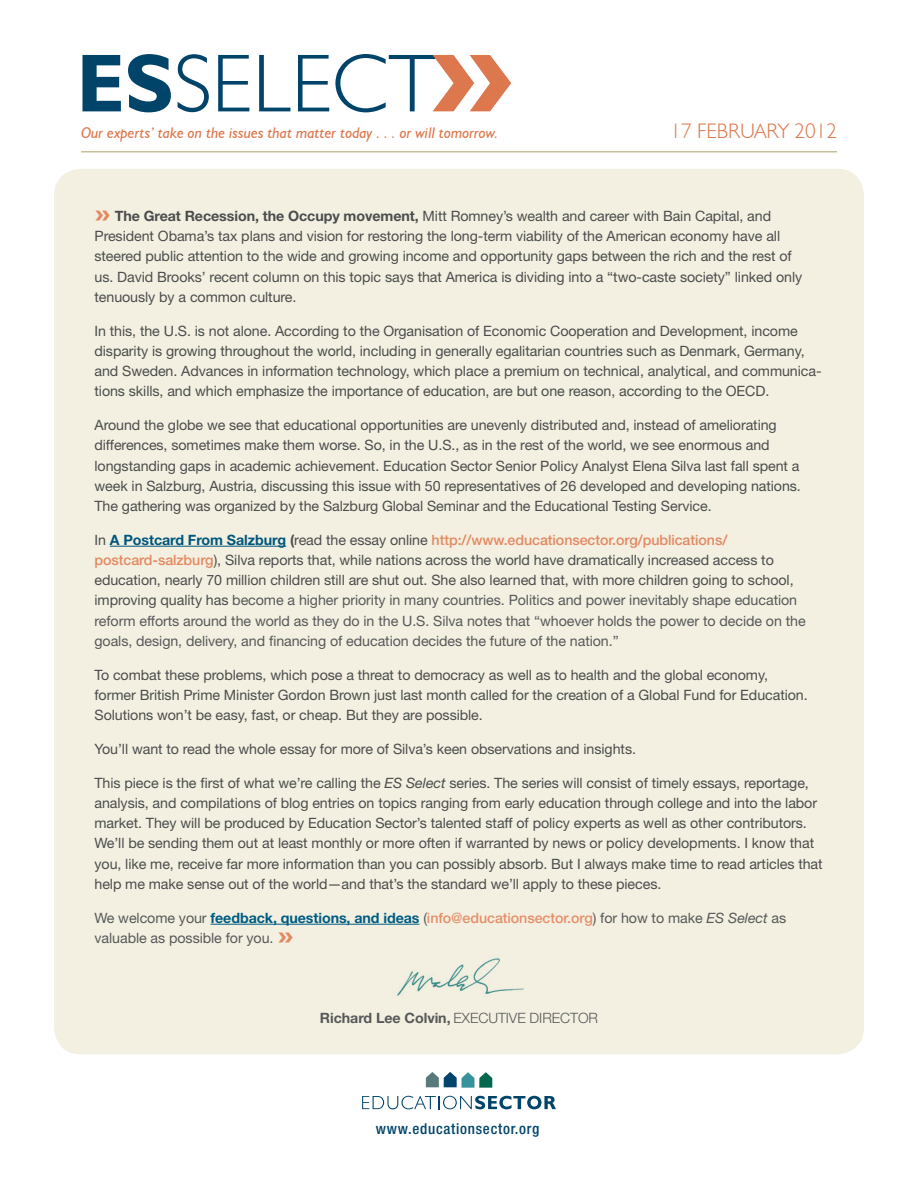
<style>
.page{position:relative;width:918px;height:1188px;background:#fff}
.page>*{position:absolute;margin:0;border:0;box-sizing:border-box;transform-origin:0 0}
.t1{font:700 31.8px "Humanist 521 BT";color:#e38962}
.t2{font:300 21px "Humanist 521 BT";color:#dd774d}
.t3{font:italic 15.3px "Humanist 521 BT";color:#dd774d}
.t4{font:500 condensed 15px "Helvetica Neue LT Std";letter-spacing:.05em;color:#00446a}
.t5{font:14.25px/20.2px "Helvetica Neue LT Std";letter-spacing:-.005em;color:#4b4c4d}
.t6{font:14.25px/20.2px "Helvetica Neue LT Std";letter-spacing:-.005em;color:#57585a}
.t7{font:700 14.25px "Helvetica Neue LT Std";letter-spacing:-.005em;color:#57585a}
.s1{font-weight:700}
.s2{color:#4b4c4d}
.s3{font-weight:700;color:#00567c}
.s4{font-weight:700;color:#4b4c4d}
.s5{font-weight:500;color:#e38962}
.s6{font-style:italic}
.s7{font-weight:700;color:#005c82}
.s8{font-weight:500;color:#e58f6a}
.s9{font-weight:300}
</style>
<div class="page">
<div style="left:54px;top:169px;width:810px;height:885px;background:#f3f0e1;border-radius:27px"></div>
<svg style="left:82px;top:55px;width:39px;height:56px"></svg>
<svg style="left:128px;top:54px;width:43px;height:58px"></svg>
<svg style="left:178px;top:54px;width:31px;height:58px"></svg>
<svg style="left:218px;top:55px;width:31px;height:56px"></svg>
<svg style="left:259px;top:55px;width:31px;height:56px"></svg>
<svg style="left:298px;top:55px;width:31px;height:56px"></svg>
<svg style="left:335px;top:54px;width:176px;height:58px"></svg>
<svg style="left:362px;top:1096px;width:194px;height:13px"></svg>
<svg style="left:426px;top:1072px;width:66px;height:16px"></svg>
<hr style="left:81px;top:151px;width:756px;height:1px;background:#b5ab75">
<hr style="left:110px;top:546px;width:176px;height:1px;background:#00567c">
<hr style="left:211px;top:924px;width:208px;height:1px;background:#005c82">
<img style="left:397px;top:958px;width:127px;height:38px">
<p class="t3" style="left:81px;top:123px;width:419px">Our experts’ take on the issues that matter today . . . or will tomorrow.</p>
<h2 class="t2" style="left:671px;top:118px;width:168px">17 FEBRUARY 2012</h2>
<p class="t5" style="left:95px;top:205px;width:709px;text-indent:20px"><span class="s1">The Great Recession, the Occupy movement,</span> Mitt Romney’s wealth and career with Bain Capital, and President Obama’s tax plans and vision for restoring the long-term viability of the American economy have all steered public attention to the wide and growing income and opportunity gaps between the rich and the rest of us. David Brooks’ recent column on this topic says that America is dividing into a “two-caste society” linked only tenuously by a common culture.</p>
<p class="t5" style="left:95px;top:320px;width:729px">In this, the U.S. is not alone. According to the Organisation of Economic Cooperation and Development, income disparity is growing throughout the world, including in generally egalitarian countries such as Denmark, Germany, and Sweden. Advances in information technology, which place a premium on technical, analytical, and communica&shy;tions skills, and which emphasize the importance of education, are but one reason, according to the OECD.</p>
<p class="t5" style="left:95px;top:415px;width:708px">Around the globe we see that educational opportunities are unevenly distributed and, instead of ameliorating differences, sometimes make them worse. So, in the U.S., as in the rest of the world, we see enormous and longstanding gaps in academic achievement. Education Sector Senior Policy Analyst Elena Silva last fall spent a week in Salzburg, Austria, discussing this issue with 50 representatives of 26 developed and developing nations.<br>The gathering was organized by the Salzburg Global Seminar and the Educational Testing Service.</p>
<p class="t6" style="left:95px;top:529px;width:713px"><span class="s2">In</span> <span class="s3">A Postcard From Salzburg</span> <span class="s4">(</span><span class="s2">read the essay online</span> <span class="s5">http://www.educationsector.org/publications/ postcard-salzburg</span><span class="s2">), Silva reports that, while nations across the world have dramatically increased access to education, nearly 70 million children still are shut out. She also learned that, with more children going to school, improving quality has</span> become a higher priority in many countries. Politics and power inevitably shape education reform efforts around the world as they do in the U.S. Silva notes that “whoever holds the power to decide on the goals, design, delivery, and financing of education decides the future of the nation.”</p>
<p class="t5" style="left:95px;top:664px;width:715px">To combat these problems, which pose a threat to democracy as well as to health and the global economy, former British Prime Minister Gordon Brown just last month called for the creation of a Global Fund for Education.<br>Solutions won’t be easy, fast, or cheap. But they are possible.</p>
<p class="t5" style="left:95px;top:739px;width:543px">You’ll want to read the whole essay for more of Silva’s keen observations and insights.</p>
<p class="t5" style="left:95px;top:772px;width:730px">This piece is the first of what we’re calling the <span class="s6">ES Select</span> series. The series will consist of timely essays, reportage, analysis, and compilations of blog entries on topics ranging from early education through college and into the labor market. They will be produced by Education Sector’s talented staff of policy experts as well as other contributors.<br>We’ll be sending them out at least monthly or more often if warranted by news or policy developments. I know that you, like me, receive far more information than you can possibly absorb. But I always make time to read articles that help me make sense out of the world—and that’s the standard we’ll apply to these pieces.</p>
<p class="t6" style="left:95px;top:907px;width:693px">We welcome your <span class="s7">feedback, questions, and ideas</span> (<span class="s8">info@educationsector.org</span>) for how to make <span class="s6">ES Select</span> as valuable as possible for you.</p>
<h1 class="t1" style="left:94px;top:192px;width:18px">»</h1>
<h1 class="t1" style="left:278px;top:915px;width:18px">»</h1>
<p class="t7" style="left:320px;top:1009px;width:280px">Richard Lee Colvin, <span class="s9">EXECUTIVE DIRECTOR</span></p>
<p class="t4" style="left:376px;top:1119px;width:165px">www.educationsector.org</p>
</div>
